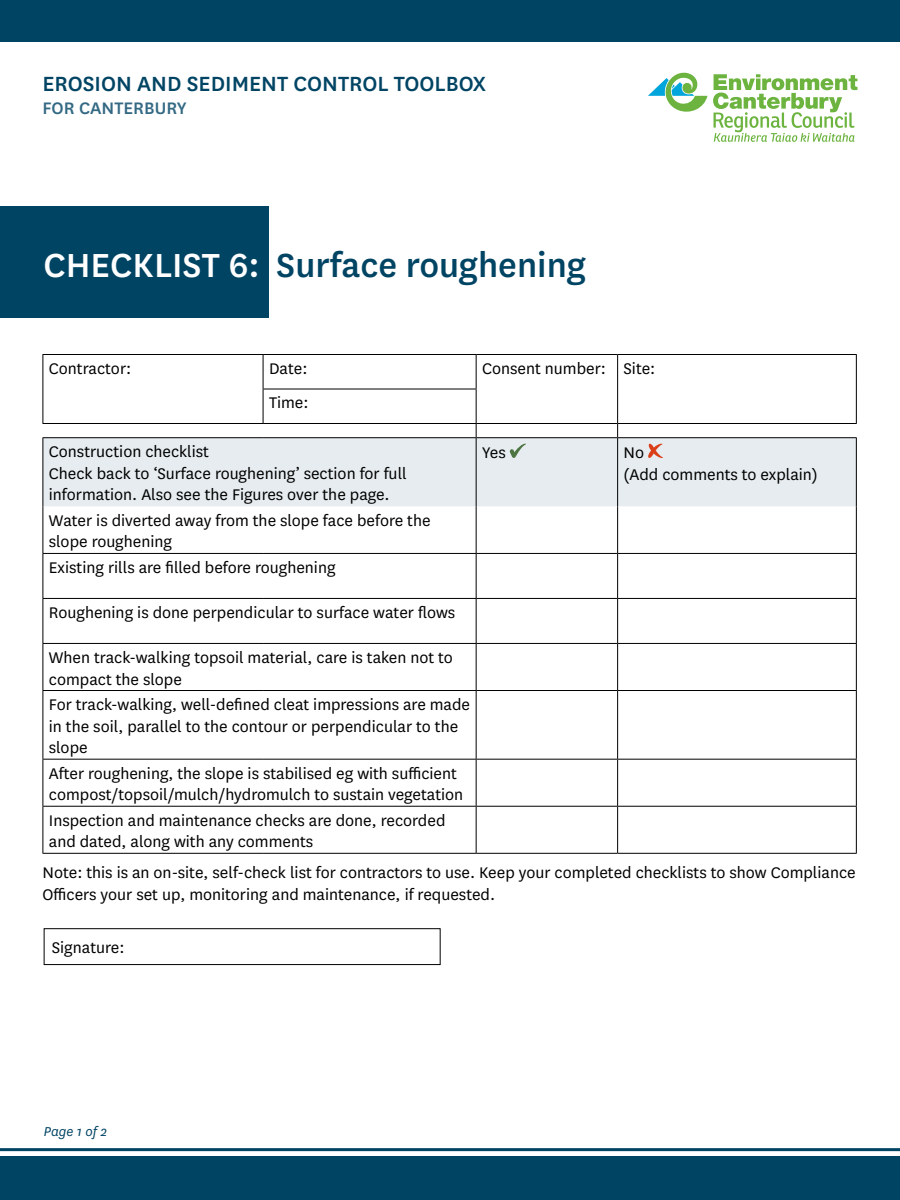
<style>
.page{position:relative;width:900px;height:1200px;background:#fff}
.page>*{position:absolute;margin:0;border:0;box-sizing:border-box;transform-origin:0 0}
.Heading{font:500 39px "National";color:#004464}
.t1{font:500 24px "National";color:#004464}
.t2{font:500 19.5px "National";color:#336983}
.body{font:18px/21.6px "National";color:#000}
.t3{font:italic 15px "National";color:#004464}
.s1{color:#fff}
</style>
<div class="page">
<svg style="left:648px;top:72px;width:59px;height:40px"></svg>
<svg style="left:713px;top:74px;width:144px;height:68px"></svg>
<div style="left:0;top:0;width:900px;height:42px;background:#004464"></div>
<div style="left:0;top:1157px;width:900px;height:43px;background:#004464"></div>
<hr style="left:0;top:1148px;width:900px;height:3px;background:#004464">
<div style="left:44px;top:438px;width:812px;height:68px;background:#e6ecef"></div>
<hr style="left:263px;top:355px;width:1px;height:34px;background:#000">
<hr style="left:476px;top:355px;width:1px;height:34px;background:#000">
<hr style="left:617px;top:355px;width:1px;height:34px;background:#000">
<hr style="left:617px;top:389px;width:1px;height:34px;background:#000">
<hr style="left:263px;top:389px;width:1px;height:34px;background:#000">
<hr style="left:476px;top:389px;width:1px;height:34px;background:#000">
<svg style="left:476px;top:424px;width:1px;height:13px"></svg>
<svg style="left:617px;top:424px;width:1px;height:13px"></svg>
<hr style="left:476px;top:438px;width:1px;height:68px;background:#000">
<hr style="left:617px;top:438px;width:1px;height:68px;background:#000">
<hr style="left:476px;top:506px;width:1px;height:47px;background:#000">
<hr style="left:617px;top:506px;width:1px;height:47px;background:#000">
<hr style="left:476px;top:554px;width:1px;height:44px;background:#000">
<hr style="left:617px;top:554px;width:1px;height:44px;background:#000">
<hr style="left:476px;top:599px;width:1px;height:44px;background:#000">
<hr style="left:617px;top:599px;width:1px;height:44px;background:#000">
<hr style="left:476px;top:644px;width:1px;height:46px;background:#000">
<hr style="left:617px;top:644px;width:1px;height:46px;background:#000">
<hr style="left:43px;top:690px;width:220px;height:1px;background:#000">
<hr style="left:263px;top:690px;width:213px;height:1px;background:#000">
<hr style="left:476px;top:690px;width:142px;height:1px;background:#000">
<hr style="left:476px;top:691px;width:1px;height:68px;background:#000">
<hr style="left:618px;top:690px;width:239px;height:1px;background:#000">
<hr style="left:617px;top:691px;width:1px;height:68px;background:#000">
<hr style="left:43px;top:759px;width:220px;height:1px;background:#000">
<hr style="left:263px;top:759px;width:213px;height:1px;background:#000">
<hr style="left:476px;top:759px;width:142px;height:1px;background:#000">
<hr style="left:476px;top:760px;width:1px;height:46px;background:#000">
<hr style="left:618px;top:759px;width:239px;height:1px;background:#000">
<hr style="left:617px;top:760px;width:1px;height:46px;background:#000">
<hr style="left:43px;top:806px;width:220px;height:1px;background:#000">
<hr style="left:263px;top:806px;width:213px;height:1px;background:#000">
<hr style="left:476px;top:806px;width:142px;height:1px;background:#000">
<hr style="left:476px;top:807px;width:1px;height:46px;background:#000">
<hr style="left:618px;top:806px;width:239px;height:1px;background:#000">
<hr style="left:617px;top:807px;width:1px;height:46px;background:#000">
<hr style="left:43px;top:853px;width:220px;height:1px;background:#000">
<hr style="left:263px;top:853px;width:213px;height:1px;background:#000">
<hr style="left:476px;top:853px;width:142px;height:1px;background:#000">
<hr style="left:618px;top:853px;width:239px;height:1px;background:#000">
<hr style="left:263px;top:389px;width:214px;height:1px;background:#000">
<hr style="left:43px;top:553px;width:220px;height:1px;background:#000">
<hr style="left:263px;top:553px;width:213px;height:1px;background:#000">
<hr style="left:476px;top:553px;width:142px;height:1px;background:#000">
<hr style="left:618px;top:553px;width:239px;height:1px;background:#000">
<hr style="left:43px;top:598px;width:220px;height:1px;background:#000">
<hr style="left:263px;top:598px;width:213px;height:1px;background:#000">
<hr style="left:476px;top:598px;width:142px;height:1px;background:#000">
<hr style="left:618px;top:598px;width:239px;height:1px;background:#000">
<hr style="left:43px;top:643px;width:220px;height:1px;background:#000">
<hr style="left:263px;top:643px;width:213px;height:1px;background:#000">
<hr style="left:476px;top:643px;width:142px;height:1px;background:#000">
<hr style="left:618px;top:643px;width:239px;height:1px;background:#000">
<hr style="left:43px;top:354px;width:220px;height:1px;background:#000">
<hr style="left:263px;top:354px;width:213px;height:1px;background:#000">
<hr style="left:476px;top:354px;width:142px;height:1px;background:#000">
<hr style="left:618px;top:354px;width:239px;height:1px;background:#000">
<hr style="left:43px;top:355px;width:1px;height:34px;background:#000">
<hr style="left:43px;top:389px;width:1px;height:34px;background:#000">
<hr style="left:43px;top:438px;width:1px;height:68px;background:#000">
<hr style="left:43px;top:506px;width:1px;height:47px;background:#000">
<hr style="left:43px;top:554px;width:1px;height:44px;background:#000">
<hr style="left:43px;top:599px;width:1px;height:44px;background:#000">
<hr style="left:43px;top:644px;width:1px;height:46px;background:#000">
<hr style="left:43px;top:691px;width:1px;height:68px;background:#000">
<hr style="left:43px;top:760px;width:1px;height:46px;background:#000">
<hr style="left:43px;top:807px;width:1px;height:46px;background:#000">
<hr style="left:856px;top:355px;width:1px;height:34px;background:#000">
<hr style="left:856px;top:389px;width:1px;height:34px;background:#000">
<hr style="left:856px;top:438px;width:1px;height:68px;background:#000">
<hr style="left:856px;top:506px;width:1px;height:47px;background:#000">
<hr style="left:856px;top:554px;width:1px;height:44px;background:#000">
<hr style="left:856px;top:599px;width:1px;height:44px;background:#000">
<hr style="left:856px;top:644px;width:1px;height:46px;background:#000">
<hr style="left:856px;top:691px;width:1px;height:68px;background:#000">
<hr style="left:856px;top:760px;width:1px;height:46px;background:#000">
<hr style="left:856px;top:807px;width:1px;height:46px;background:#000">
<hr style="left:43px;top:423px;width:220px;height:1px;background:#000">
<hr style="left:263px;top:423px;width:213px;height:1px;background:#000">
<hr style="left:476px;top:423px;width:142px;height:1px;background:#000">
<hr style="left:618px;top:423px;width:239px;height:1px;background:#000">
<hr style="left:43px;top:437px;width:220px;height:1px;background:#000">
<hr style="left:263px;top:437px;width:213px;height:1px;background:#000">
<hr style="left:476px;top:437px;width:142px;height:1px;background:#000">
<hr style="left:618px;top:437px;width:239px;height:1px;background:#000">
<svg style="left:510px;top:444px;width:16px;height:14px"></svg>
<svg style="left:647px;top:442px;width:16px;height:18px"></svg>
<div style="left:0;top:207px;width:269px;height:111px;background:#004464"></div>
<div style="left:44px;top:928px;width:396px;height:37px;border:1px solid #000"></div>
<h2 class="t1" style="left:43px;top:67px;width:445px">EROSION AND SEDIMENT CONTROL TOOLBOX</h2>
<p class="t2" style="left:43px;top:95px;width:146px">FOR CANTERBURY</p>
<p class="Heading" style="left:43px;top:239px;width:544px"><span class="s1">CHECKLIST 6:</span> Surface roughening</p>
<p class="body" style="left:49px;top:357px;width:84px">Contractor:</p>
<p class="body" style="left:269px;top:357px;width:40px">Date:</p>
<p class="body" style="left:482px;top:357px;width:125px">Consent number:</p>
<p class="body" style="left:624px;top:357px;width:33px">Site:</p>
<p class="body" style="left:269px;top:391px;width:41px">Time:</p>
<p class="body" style="left:49px;top:440px;width:359px">Construction checklist<br>Check back to ‘Surface roughening’ section for full information. Also see the Figures over the page.</p>
<p class="body" style="left:482px;top:441px;width:25px">Yes</p>
<p class="body" style="left:624px;top:441px;width:196px">No<br>(Add comments to explain)</p>
<p class="body" style="left:49px;top:509px;width:383px">Water is diverted away from the slope face before the slope roughening</p>
<p class="body" style="left:49px;top:556px;width:288px">Existing rills are filled before roughening</p>
<p class="body" style="left:49px;top:601px;width:408px">Roughening is done perpendicular to surface water flows</p>
<p class="body" style="left:49px;top:646px;width:406px">When track-walking topsoil material, care is taken not to compact the slope</p>
<p class="body" style="left:49px;top:693px;width:423px">For track-walking, well-defined cleat impressions are made in the soil, parallel to the contour or perpendicular to the slope</p>
<p class="body" style="left:49px;top:762px;width:416px">After roughening, the slope is stabilised eg with sufficient compost/topsoil/mulch/hydromulch to sustain vegetation</p>
<p class="body" style="left:49px;top:809px;width:398px">Inspection and maintenance checks are done, recorded and dated, along with any comments</p>
<p class="body" style="left:43px;top:861px;width:815px">Note: this is an on-site, self-check list for contractors to use. Keep your completed checklists to show Compliance<br>Officers your set up, monitoring and maintenance, if requested.</p>
<p class="body" style="left:52px;top:936px;width:74px">Signature:</p>
<p class="t3" style="left:44px;top:1122px;width:65px">Page 1 of 2</p>
</div>
